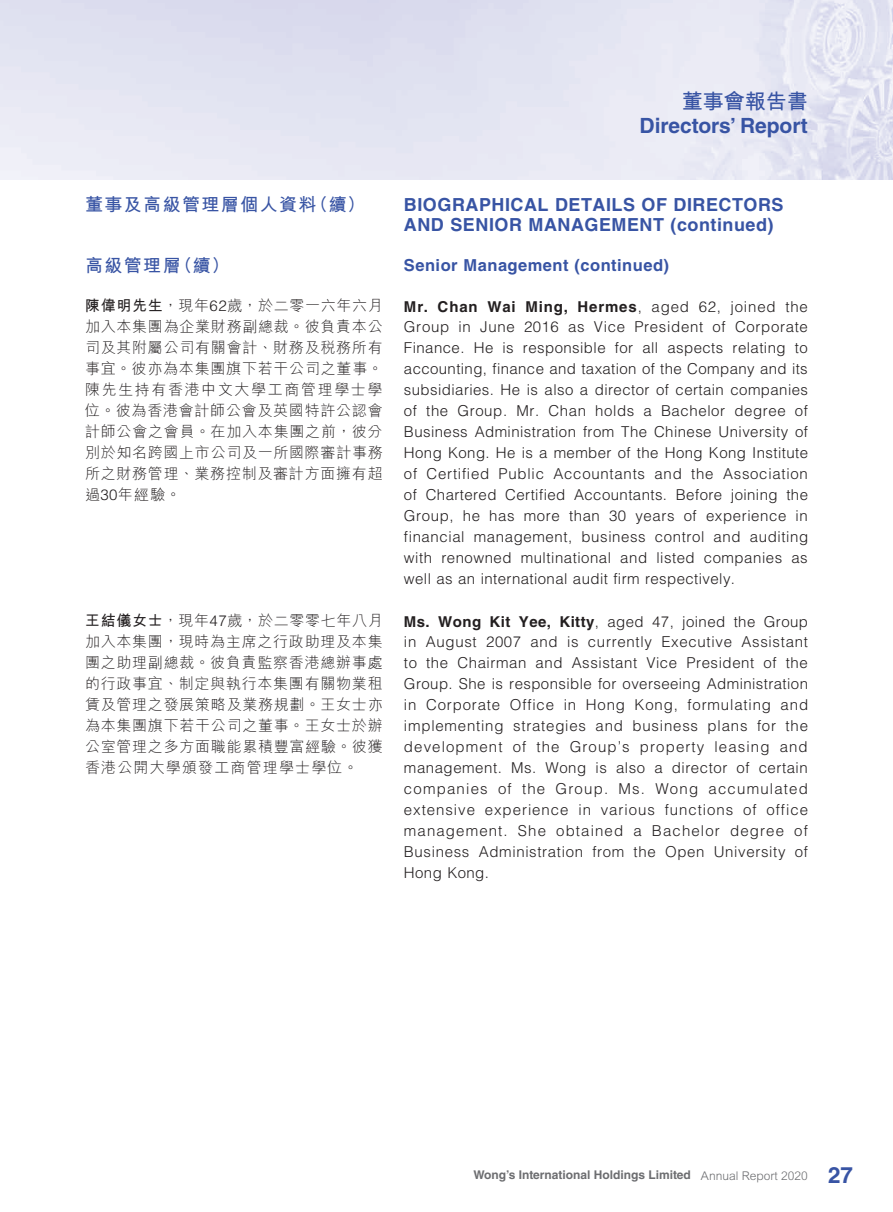
<style>
.page{position:relative;width:893px;height:1212px;background:#fff}
.page>*{position:absolute;margin:0;border:0;box-sizing:border-box;transform-origin:0 0}
.t1{font:700 21px "Helvetica LT Std";color:#3854a4}
.t2{font:700 21px "M Hei HK";color:#3854a4}
._01_H1_E{font:700 18px/20.2px "Helvetica LT Std";letter-spacing:.03em;color:#3854a4}
._001_H1_C{font:700 18px "M Hei HK";letter-spacing:.08em;color:#3854a4}
._02_H2_E{font:700 16.5px "Helvetica LT Std";letter-spacing:.03em;color:#3854a4}
._00_txt_E{font:300 15px/21px "Helvetica LT Std";letter-spacing:.03em;color:#231f20;text-align:justify}
._000_txt_C{font:300 15px/21px "M Hei HK";letter-spacing:.05em;color:#231f20;text-align:justify}
.t3{font:700 12px "Helvetica LT Std";color:#6c6d70}
.s1{font-weight:700}
.s2{font-family:"Helvetica LT Std"}
.s3{font-family:"M Hei HK";font-weight:300}
.s4{font-size:22.5px;color:#3854a4}
</style>
<div class="page">
<img style="left:0;top:0;width:893px;height:180px">
<h1 class="t2" style="left:682px;top:86px;width:127px">董事會報告書</h1>
<h1 class="t1" style="left:640px;top:113px;width:170px">Directors’ Report</h1>
<p class="_001_H1_C" style="left:85px;top:191px;width:282px">董事及高級管理層個人資料（續）</p>
<p class="_001_H1_C" style="left:85px;top:253px;width:146px">高級管理層（續）</p>
<p class="_000_txt_C" style="left:85px;top:294px;width:299px"><span class="s1">陳偉明先生</span>，現年<span class="s2">62</span>歲，於二零一六年六月加入本集團為企業財務副總裁。彼負責本公司及其附屬公司有關會計、財務及稅務所有事宜。彼亦為本集團旗下若干公司之董事。陳先生持有香港中文大學工商管理學士學位。彼為香港會計師公會及英國特許公認會計師公會之會員。在加入本集團之前，彼分別於知名跨國上市公司及一所國際審計事務所之財務管理、業務控制及審計方面擁有超過<span class="s2">30</span>年經驗。</p>
<p class="_000_txt_C" style="left:85px;top:609px;width:299px"><span class="s1">王結儀女士</span>，現年<span class="s2">47</span>歲，於二零零七年八月加入本集團，現時為主席之行政助理及本集團之助理副總裁。彼負責監察香港總辦事處的行政事宜、制定與執行本集團有關物業租賃及管理之發展策略及業務規劃。王女士亦為本集團旗下若干公司之董事。王女士於辦公室管理之多方面職能累積豐富經驗。彼獲香港公開大學頒發工商管理學士學位。</p>
<p class="_01_H1_E" style="left:404px;top:194px;width:381px">BIOGRAPHICAL DETAILS OF DIRECTORS<br>AND SENIOR MANAGEMENT (continued)</p>
<p class="_02_H2_E" style="left:404px;top:255px;width:267px">Senior Management (continued)</p>
<p class="_00_txt_E" style="left:404px;top:296px;width:406px"><span class="s1">Mr. Chan Wai Ming, Hermes</span>, aged 62, joined the Group in June 2016 as Vice President of Corporate Finance. He is responsible for all aspects relating to accounting, finance and taxation of the Company and its subsidiaries. He is also a director of certain companies of the Group. Mr. Chan holds a Bachelor degree of Business Administration from The Chinese University of Hong Kong. He is a member of the Hong Kong Institute of Certified Public Accountants and the Association of Chartered Certified Accountants. Before joining the Group, he has more than 30 years of experience in financial management, business control and auditing with renowned multinational and listed companies as well as an international audit firm respectively.</p>
<p class="_00_txt_E" style="left:404px;top:611px;width:406px"><span class="s1">Ms. Wong Kit Yee, Kitty</span>, aged 47, joined the Group in August 2007 and is currently Executive Assistant to the Chairman and Assistant Vice President of the Group. She is responsible for overseeing Administration in Corporate Office in Hong Kong, formulating and implementing strategies and business plans for the development of the Group’s property leasing and management. Ms. Wong is also a director of certain companies of the Group. Ms. Wong accumulated extensive experience in various functions of office management. She obtained a Bachelor degree of Business Administration from the Open University of Hong Kong.</p>
<p class="t3" style="left:473px;top:1167px;width:381px">Wong’s International Holdings Limited <span class="s3">Annual Report 2020</span> <span class="s4">27</span></p>
</div>
